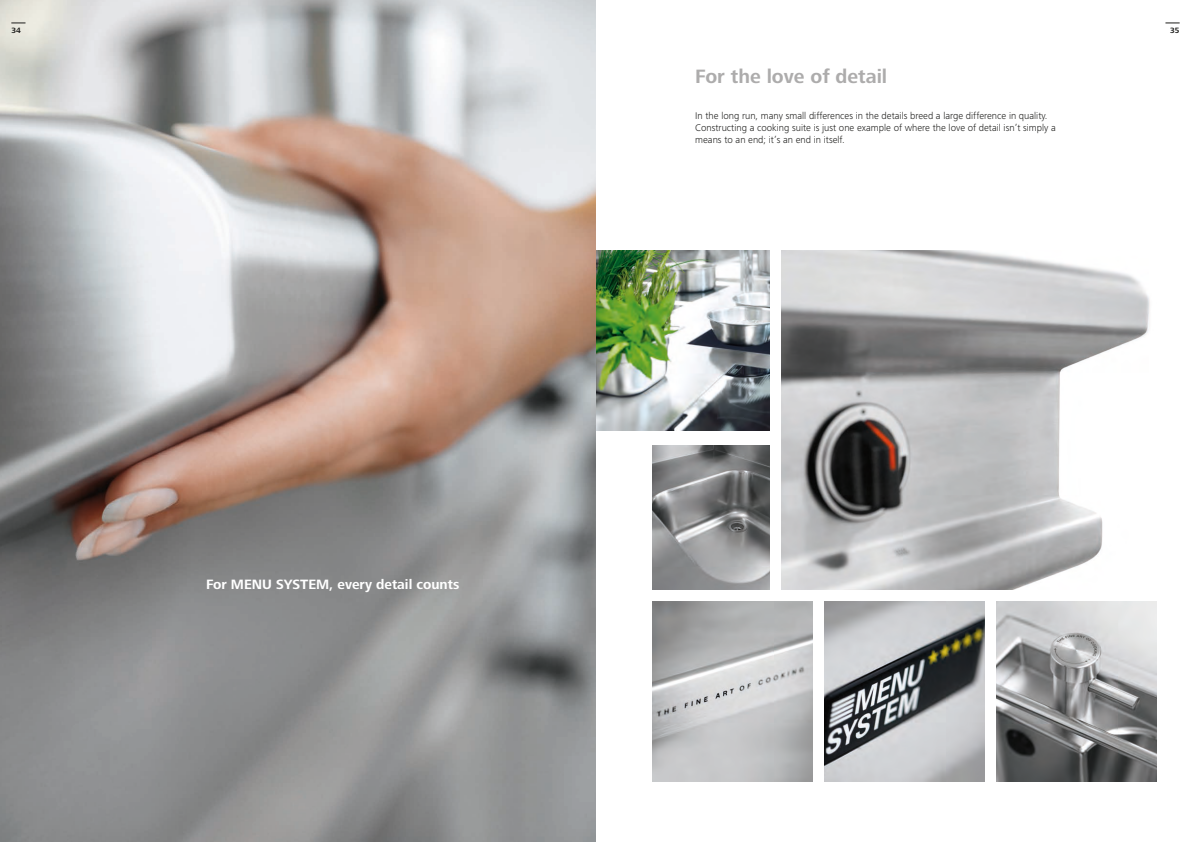
<style>
.page{position:relative;width:1191px;height:842px;background:#fff}
.page>*{position:absolute;margin:0;border:0;box-sizing:border-box;transform-origin:0 0}
.t1{font:700 20px "Frutiger Next LT";color:#adacac}
.t2{font:700 14px "Frutiger Next LT";color:#fff}
.t3{font:300 10px/12px "Frutiger Next LT";color:#1d1d1b}
.t4{font:700 8px "Frutiger Next LT";color:#1d1d1b}
</style>
<div class="page">
<img style="left:652px;top:601px;width:161px;height:181px">
<img style="left:652px;top:445px;width:118px;height:145px">
<img style="left:595px;top:251px;width:174px;height:180px">
<img style="left:996px;top:601px;width:161px;height:181px">
<img style="left:824px;top:601px;width:161px;height:181px">
<img style="left:781px;top:251px;width:369px;height:339px">
<img style="left:0;top:0;width:595px;height:842px">
<svg style="left:11px;top:23px;width:15px;height:1px"></svg>
<svg style="left:1165px;top:23px;width:14px;height:1px"></svg>
<p class="t4" style="left:11px;top:26px;width:11px">34</p>
<p class="t4" style="left:1170px;top:26px;width:11px">35</p>
<h2 class="t2" style="left:206px;top:576px;width:255px">For MENU SYSTEM, every detail counts</h2>
<h1 class="t1" style="left:695px;top:65px;width:193px">For the love of detail</h1>
<p class="t3" style="left:695px;top:110px;width:362px">In the long run, many small differences in the details breed a large difference in quality.<br>Constructing a cooking suite is just one example of where the love of detail isn’t simply a means to an end; it’s an end in itself.</p>
</div>
